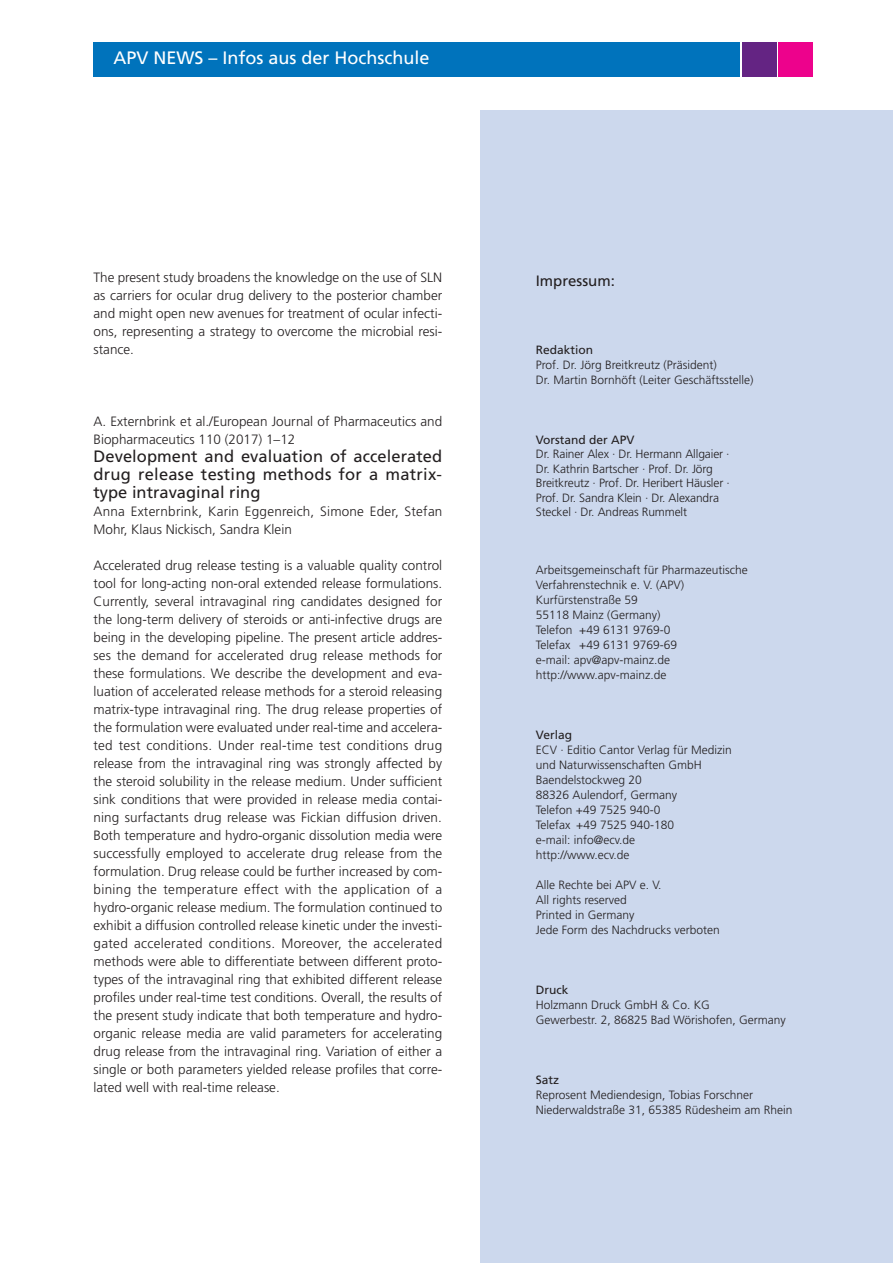
<style>
.page{position:relative;width:893px;height:1263px;background:#fff}
.page>*{position:absolute;margin:0;border:0;box-sizing:border-box;transform-origin:0 0}
.t1{font:18px "Frutiger LT Std";color:#fff}
.t2{font:16.5px/18px "Frutiger LT Std";letter-spacing:.015em;color:#231f20;text-align:justify}
.t3{font:15px "Frutiger LT Std";color:#231f20}
.t4{font:300 13.5px/18px "Frutiger LT Std";color:#231f20;text-align:justify}
.t5{font:300 12px/15px "Frutiger LT Std";color:#231f20}
.t6{font:12px "Frutiger LT Std";color:#231f20}
</style>
<div class="page">
<div style="left:94px;top:42px;width:646px;height:34px;background:#0073bc"></div>
<div style="left:742px;top:42px;width:34px;height:34px;background:#642483"></div>
<div style="left:778px;top:42px;width:34px;height:34px;background:#ed028c"></div>
<div style="left:480px;top:111px;width:413px;height:1152px;background:#ccd8ed"></div>
<h1 class="t1" style="left:114px;top:47px;width:318px">APV NEWS – Infos aus der Hochschule</h1>
<p class="t4" style="left:94px;top:269px;width:350px">The present study broadens the knowledge on the use of SLN as carriers for ocular drug delivery to the posterior chamber and might open new avenues for treatment of ocular infecti&shy;ons, representing a strategy to overcome the microbial resi&shy;stance.</p>
<p class="t4" style="left:94px;top:413px;width:350px">A. Externbrink et al./European Journal of Pharmaceutics and<br>Biopharmaceutics 110 (2017) 1–12</p>
<p class="t2" style="left:94px;top:448px;width:350px">Development and evaluation of accelerated drug release testing methods for a matrix&shy;type intravaginal ring</p>
<p class="t4" style="left:94px;top:503px;width:350px">Anna Externbrink, Karin Eggenreich, Simone Eder, Stefan<br>Mohr, Klaus Nickisch, Sandra Klein</p>
<p class="t4" style="left:94px;top:557px;width:350px">Accelerated drug release testing is a valuable quality control tool for long-acting non-oral extended release formulations.<br>Currently, several intravaginal ring candidates designed for the long-term delivery of steroids or anti-infective drugs are being in the developing pipeline. The present article addres&shy;ses the demand for accelerated drug release methods for these formulations. We describe the development and eva&shy;luation of accelerated release methods for a steroid releasing matrix-type intravaginal ring. The drug release properties of the formulation were evaluated under real-time and accelera&shy;ted test conditions. Under real-time test conditions drug release from the intravaginal ring was strongly affected by the steroid solubility in the release medium. Under sufficient sink conditions that were provided in release media contai&shy;ning surfactants drug release was Fickian diffusion driven.<br>Both temperature and hydro-organic dissolution media were successfully employed to accelerate drug release from the formulation. Drug release could be further increased by com&shy;bining the temperature effect with the application of a hydro-organic release medium. The formulation continued to exhibit a diffusion controlled release kinetic under the investi&shy;gated accelerated conditions. Moreover, the accelerated methods were able to differentiate between different proto&shy;types of the intravaginal ring that exhibited different release profiles under real-time test conditions. Overall, the results of the present study indicate that both temperature and hydro&shy;organic release media are valid parameters for accelerating drug release from the intravaginal ring. Variation of either a single or both parameters yielded release profiles that corre&shy;lated well with real-time release.</p>
<p class="t3" style="left:536px;top:272px;width:81px">Impressum:</p>
<p class="t6" style="left:536px;top:343px;width:59px">Redaktion</p>
<p class="t5" style="left:536px;top:357px;width:219px">Prof. Dr. Jörg Breitkreutz (Präsident)<br>Dr. Martin Bornhöft (Leiter Geschäftsstelle)</p>
<p class="t6" style="left:536px;top:433px;width:100px">Vorstand der APV</p>
<p class="t5" style="left:536px;top:447px;width:196px;line-height:14.4px">Dr. Rainer Alex · Dr. Hermann Allgaier · Dr. Kathrin Bartscher · Prof. Dr. Jörg Breitkreutz · Prof. Dr. Heribert Häusler · Prof. Dr. Sandra Klein · Dr. Alexandra Steckel · Dr. Andreas Rummelt</p>
<p class="t5" style="left:536px;top:563px;width:213px">Arbeitsgemeinschaft für Pharmazeu tische<br>Verfahrenstechnik e. V. (APV)<br>Kurfürstenstraße 59<br>55118 Mainz (Germany)<br>Telefon +49 6131 9769-0<br>Telefax +49 6131 9769-69<br>e-mail: apv@apv-mainz.de http://www.apv-mainz.de</p>
<p class="t6" style="left:536px;top:728px;width:38px">Verlag</p>
<p class="t5" style="left:536px;top:743px;width:198px">ECV · Editio Cantor Verlag für Medizin und Naturwissenschaften GmbH<br>Baendelstockweg 20<br>88326 Aulendorf, Germany<br>Telefon +49 7525 940-0<br>Telefax +49 7525 940-180<br>e-mail: info@ecv.de http://www.ecv.de</p>
<p class="t5" style="left:536px;top:878px;width:186px">Alle Rechte bei APV e. V.<br>All rights reserved<br>Printed in Germany<br>Jede Form des Nachdrucks verboten</p>
<p class="t6" style="left:536px;top:983px;width:34px">Druck</p>
<p class="t5" style="left:536px;top:998px;width:252px">Holzmann Druck GmbH &amp; Co. KG<br>Gewerbestr. 2, 86825 Bad Wörishofen, Germany</p>
<p class="t6" style="left:536px;top:1073px;width:25px">Satz</p>
<p class="t5" style="left:536px;top:1088px;width:258px">Reprosent Mediendesign, Tobias Forschner<br>Niederwaldstraße 31, 65385 Rüdesheim am Rhein</p>
</div>
